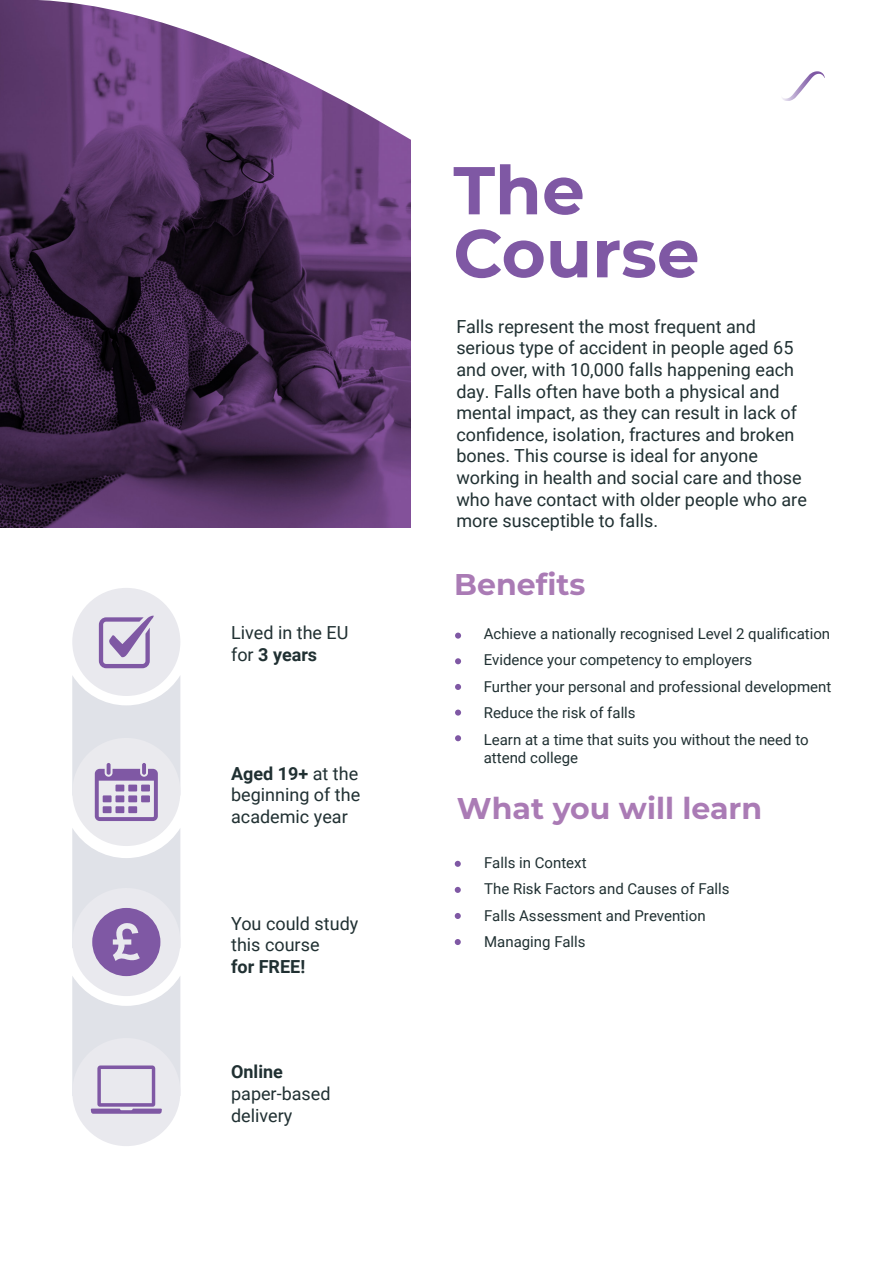
<style>
.page{position:relative;width:893px;height:1263px;background:#fff}
.page>*{position:absolute;margin:0;border:0;box-sizing:border-box;transform-origin:0 0}
.t1{font:700 67.5px/63px "Montserrat";color:#7f58a4}
.t2{font:700 30px "Montserrat";color:#aa7bb5}
.t3{font:18px/21.6px "Roboto";color:#203032}
.t4{font:700 18px "Roboto";color:#203032}
.t5{font:15px/18px "Roboto";color:#203032}
.s1{font-weight:400}
</style>
<div class="page">
<svg style="left:0;top:0;width:462px;height:916px"></svg>
<div style="left:72px;top:738px;width:108px;height:108px;background:#eaeaee;border-radius:50%"></div>
<svg style="left:72px;top:675px;width:108px;height:146px"></svg>
<div style="left:115px;top:784px;width:9px;height:7px;background:#7f58a4"></div>
<div style="left:128px;top:784px;width:9px;height:7px;background:#7f58a4"></div>
<div style="left:141px;top:784px;width:9px;height:7px;background:#7f58a4"></div>
<div style="left:115px;top:795px;width:9px;height:7px;background:#7f58a4"></div>
<div style="left:103px;top:795px;width:9px;height:7px;background:#7f58a4"></div>
<div style="left:128px;top:795px;width:9px;height:7px;background:#7f58a4"></div>
<div style="left:141px;top:795px;width:9px;height:7px;background:#7f58a4"></div>
<div style="left:115px;top:806px;width:9px;height:7px;background:#7f58a4"></div>
<div style="left:103px;top:806px;width:9px;height:7px;background:#7f58a4"></div>
<div style="left:128px;top:806px;width:9px;height:7px;background:#7f58a4"></div>
<svg style="left:107px;top:763px;width:4px;height:12px"></svg>
<svg style="left:142px;top:763px;width:4px;height:12px"></svg>
<div style="left:72px;top:588px;width:108px;height:108px;background:#e9e9ee;border-radius:50%"></div>
<svg style="left:99px;top:615px;width:55px;height:53px"></svg>
<svg style="left:455px;top:861px;width:6px;height:6px"></svg>
<svg style="left:455px;top:887px;width:6px;height:6px"></svg>
<svg style="left:782px;top:71px;width:43px;height:30px"></svg>
<div style="left:72px;top:1038px;width:108px;height:108px;background:#e9e9ee;border-radius:50%"></div>
<svg style="left:72px;top:828px;width:108px;height:286px"></svg>
<svg style="left:455px;top:633px;width:6px;height:6px"></svg>
<svg style="left:455px;top:658px;width:6px;height:6px"></svg>
<div style="left:455px;top:709px;width:6px;height:7px;background:#7f58a4;border-radius:50%"></div>
<svg style="left:455px;top:913px;width:6px;height:6px"></svg>
<svg style="left:455px;top:939px;width:6px;height:6px"></svg>
<svg style="left:455px;top:684px;width:6px;height:6px"></svg>
<svg style="left:455px;top:735px;width:6px;height:6px"></svg>
<p class="t3" style="left:231px;top:621px;width:119px">Lived in the EU</p>
<p class="t4" style="left:231px;top:642px;width:88px"><span class="s1">for</span> 3 years</p>
<p class="t4" style="left:231px;top:761px;width:129px">Aged 19+ <span class="s1">at the</span></p>
<p class="t3" style="left:231px;top:783px;width:131px">beginning of the</p>
<p class="t3" style="left:231px;top:805px;width:118px">academic year</p>
<p class="t3" style="left:231px;top:912px;width:129px">You could study</p>
<p class="t3" style="left:231px;top:933px;width:90px">this course</p>
<p class="t4" style="left:231px;top:954px;width:76px">for FREE!</p>
<p class="t4" style="left:231px;top:1059px;width:53px">Online</p>
<p class="t3" style="left:231px;top:1082px;width:101px">paper-based</p>
<p class="t3" style="left:231px;top:1104px;width:63px">delivery</p>
<p class="t1" style="left:453px;top:155px;width:248px">The<br>Course</p>
<p class="t3" style="left:456px;top:315px;width:352px">Falls represent the most frequent and serious type of accident in people aged 65 and over, with 10,000 falls happening each day. Falls often have both a physical and mental impact, as they can result in lack of confidence, isolation, fractures and broken bones. This course is ideal for anyone working in health and social care and those who have contact with older people who are more susceptible to falls.</p>
<p class="t2" style="left:454px;top:563px;width:133px">Benefits</p>
<p class="t5" style="left:484px;top:624px;width:348px">Achieve a nationally recognised Level 2 qualification</p>
<p class="t5" style="left:484px;top:650px;width:270px">Evidence your competency to employers</p>
<p class="t5" style="left:484px;top:677px;width:349px">Further your personal and professional development</p>
<p class="t5" style="left:484px;top:703px;width:153px">Reduce the risk of falls</p>
<p class="t5" style="left:484px;top:730px;width:326px">Learn at a time that suits you without the need to attend college</p>
<p class="t2" style="left:457px;top:786px;width:307px">What you will learn</p>
<p class="t5" style="left:484px;top:853px;width:104px">Falls in Context</p>
<p class="t5" style="left:484px;top:879px;width:247px">The Risk Factors and Causes of Falls</p>
<p class="t5" style="left:484px;top:906px;width:223px">Falls Assessment and Prevention</p>
<p class="t5" style="left:484px;top:932px;width:103px">Managing Falls</p>
</div>
